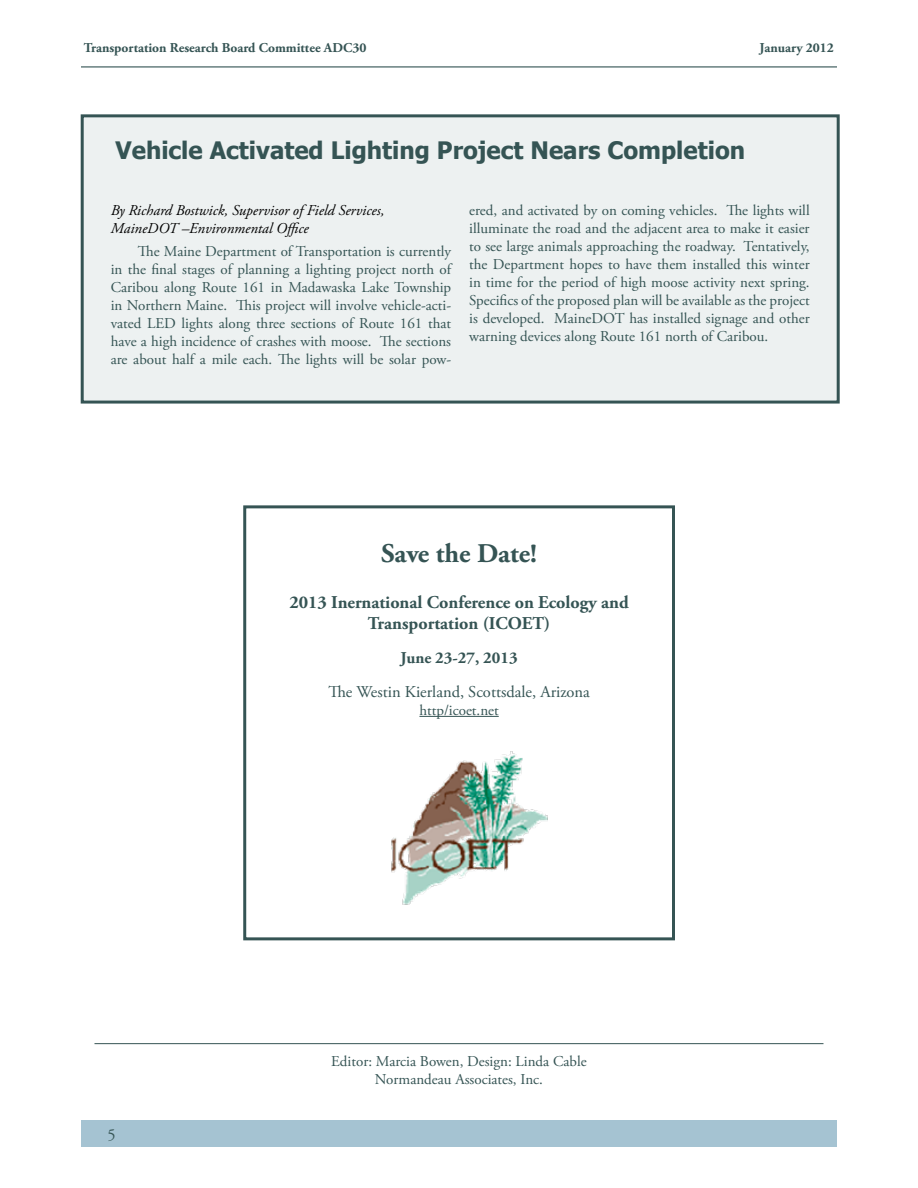
<style>
.page{position:relative;width:918px;height:1188px;background:#fff}
.page>*{position:absolute;margin:0;border:0;box-sizing:border-box;transform-origin:0 0}
.t1{font:700 27px "Adobe Garamond Pro";color:#355454}
.t2{font:700 24px "Tahoma";color:#355454}
.t3{font:700 18px/21.6px "Adobe Garamond Pro";color:#355454;text-align:center}
.t4{font:16.5px "Adobe Garamond Pro";color:#355454}
.t5{font:700 16.5px "Adobe Garamond Pro";color:#355454}
.t6{font:15px/18px "Adobe Garamond Pro";color:#355454;text-align:justify}
.t7{font:italic 15px/18px "Adobe Garamond Pro";color:#000}
.t8{font:700 13.5px "Adobe Garamond Pro";color:#355454}
</style>
<div class="page">
<div style="left:81px;top:1120px;width:756px;height:28px;background:#a5c3d2"></div>
<hr style="left:81px;top:66px;width:756px;height:1px;background:#355454">
<div style="left:82px;top:116px;width:756px;height:286px;background:#edf1f1"></div>
<div style="left:81px;top:114px;width:759px;height:290px;border:3px solid #355454"></div>
<img style="left:391px;top:751px;width:157px;height:154px">
<hr style="left:419px;top:716px;width:80px;height:1px;background:#355454">
<div style="left:243px;top:505px;width:432px;height:435px;border:3px solid #355454"></div>
<hr style="left:94px;top:1043px;width:729px;height:1px;background:#355454">
<p class="t8" style="left:84px;top:40px;width:284px">Transportation Research Board Committee ADC30</p>
<p class="t8" style="left:760px;top:40px;width:76px">January 2012</p>
<h2 class="t2" style="left:116px;top:134px;width:631px">Vehicle Activated Lighting Project Nears Completion</h2>
<p class="t7" style="left:111px;top:202px;width:275px">By Richard Bostwick, Supervisor of Field Services,<br>MaineDOT –Environmental Office</p>
<p class="t6" style="left:111px;top:243px;width:342px;text-indent:27px">The Maine Department of Transportation is currently in the final stages of planning a lighting project north of Caribou along Route 161 in Madawaska Lake Township in Northern Maine. This project will involve vehicle-acti&shy;vated LED lights along three sections of Route 161 that have a high incidence of crashes with moose. The sections are about half a mile each. The lights will be solar pow-</p>
<p class="t6" style="left:469px;top:202px;width:342px">ered, and activated by on coming vehicles. The lights will illuminate the road and the adjacent area to make it easier to see large animals approaching the roadway. Tentatively, the Department hopes to have them installed this winter in time for the period of high moose activity next spring.<br>Specifics of the proposed plan will be available as the project is developed. MaineDOT has installed signage and other warning devices along Route 161 north of Caribou.</p>
<h1 class="t1" style="left:381px;top:537px;width:158px">Save the Date!</h1>
<p class="t3" style="left:289px;top:591px;width:341px">2013 Inernational Conference on Ecology and<br>Transportation (ICOET)</p>
<p class="t5" style="left:401px;top:648px;width:118px">June 23-27, 2013</p>
<p class="t4" style="left:328px;top:682px;width:263px">The Westin Kierland, Scottsdale, Arizona</p>
<p class="t6" style="left:419px;top:702px;width:81px">http/icoet.net</p>
<p class="t4" style="left:107px;top:1125px;width:10px">5</p>
<p class="t6" style="left:331px;top:1053px;width:257px;text-align:center">Editor: Marcia Bowen, Design: Linda Cable<br>Normandeau Associates, Inc.</p>
</div>
